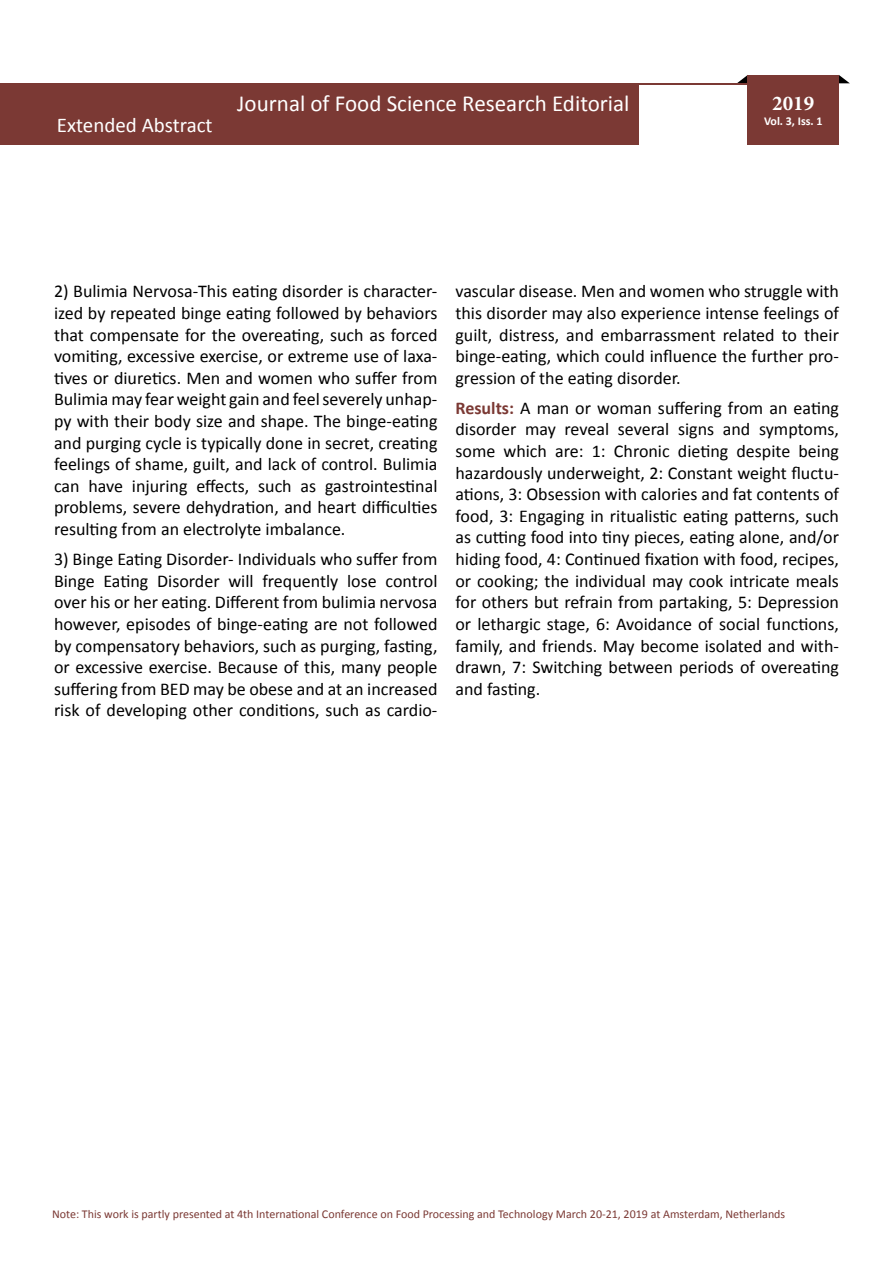
<style>
.page{position:relative;width:893px;height:1263px;background:#fff}
.page>*{position:absolute;margin:0;border:0;box-sizing:border-box;transform-origin:0 0}
.t1{font:22.95px "Calibri";color:#fff}
.t2{font:21px "Calibri";color:#fff}
.t3{font:700 21px "Minion Pro";color:#fff}
.t4{font:18px/21.6px "Calibri";color:#000;text-align:justify}
.t5{font:12px "Calibri";color:#7b3934}
.t6{font:700 12px "Calibri";color:#fff}
.s1{font-weight:700;color:#7b3934}
</style>
<div class="page">
<svg style="left:839px;top:75px;width:11px;height:8px"></svg>
<svg style="left:737px;top:75px;width:11px;height:8px"></svg>
<div style="left:1px;top:83px;width:838px;height:62px;background:#7b3934"></div>
<div style="left:639px;top:85px;width:203px;height:60px;background:#fff"></div>
<div style="left:748px;top:75px;width:91px;height:70px;background:#7b3934"></div>
<p class="t2" style="left:57px;top:112px;width:157px">Extended Abstract</p>
<p class="t1" style="left:237px;top:89px;width:394px">Journal of Food Science Research Editorial</p>
<p class="t3" style="left:772px;top:89px;width:43px">2019</p>
<p class="t6" style="left:764px;top:113px;width:60px">Vol. 3, Iss. 1</p>
<p class="t4" style="left:54px;top:281px;width:385px">2) Bulimia Nervosa-This eating disorder is character&shy;ized by repeated binge eating followed by behaviors that compensate for the overeating, such as forced vomiting, excessive exercise, or extreme use of laxa&shy;tives or diuretics. Men and women who suffer from Bulimia may fear weight gain and feel severely unhap&shy;py with their body size and shape. The binge-eating and purging cycle is typically done in secret, creating feelings of shame, guilt, and lack of control. Bulimia can have injuring effects, such as gastrointestinal problems, severe dehydration, and heart difficulties resulting from an electrolyte imbalance.</p>
<p class="t4" style="left:54px;top:548px;width:385px">3) Binge Eating Disorder- Individuals who suffer from Binge Eating Disorder will frequently lose control over his or her eating. Different from bulimia nervosa however, episodes of binge-eating are not followed by compensatory behaviors, such as purging, fasting, or excessive exercise. Because of this, many people suffering from BED may be obese and at an increased risk of developing other conditions, such as cardio-</p>
<p class="t4" style="left:455px;top:281px;width:385px">vascular disease. Men and women who struggle with this disorder may also experience intense feelings of guilt, distress, and embarrassment related to their binge-eating, which could influence the further pro&shy;gression of the eating disorder.</p>
<p class="t4" style="left:455px;top:397px;width:385px"><span class="s1">Results:</span> A man or woman suffering from an eating disorder may reveal several signs and symptoms, some which are: 1: Chronic dieting despite being hazardously underweight, 2: Constant weight fluctu&shy;ations, 3: Obsession with calories and fat contents of food, 3: Engaging in ritualistic eating patterns, such as cutting food into tiny pieces, eating alone, and/or hiding food, 4: Continued fixation with food, recipes, or cooking; the individual may cook intricate meals for others but refrain from partaking, 5: Depression or lethargic stage, 6: Avoidance of social functions, family, and friends. May become isolated and with&shy;drawn, 7: Switching between periods of overeating and fasting.</p>
<p class="t5" style="left:52px;top:1206px;width:735px">Note: This work is partly presented at 4th International Conference on Food Processing and Technology March 20-21, 2019 at Amsterdam, Netherlands</p>
</div>
